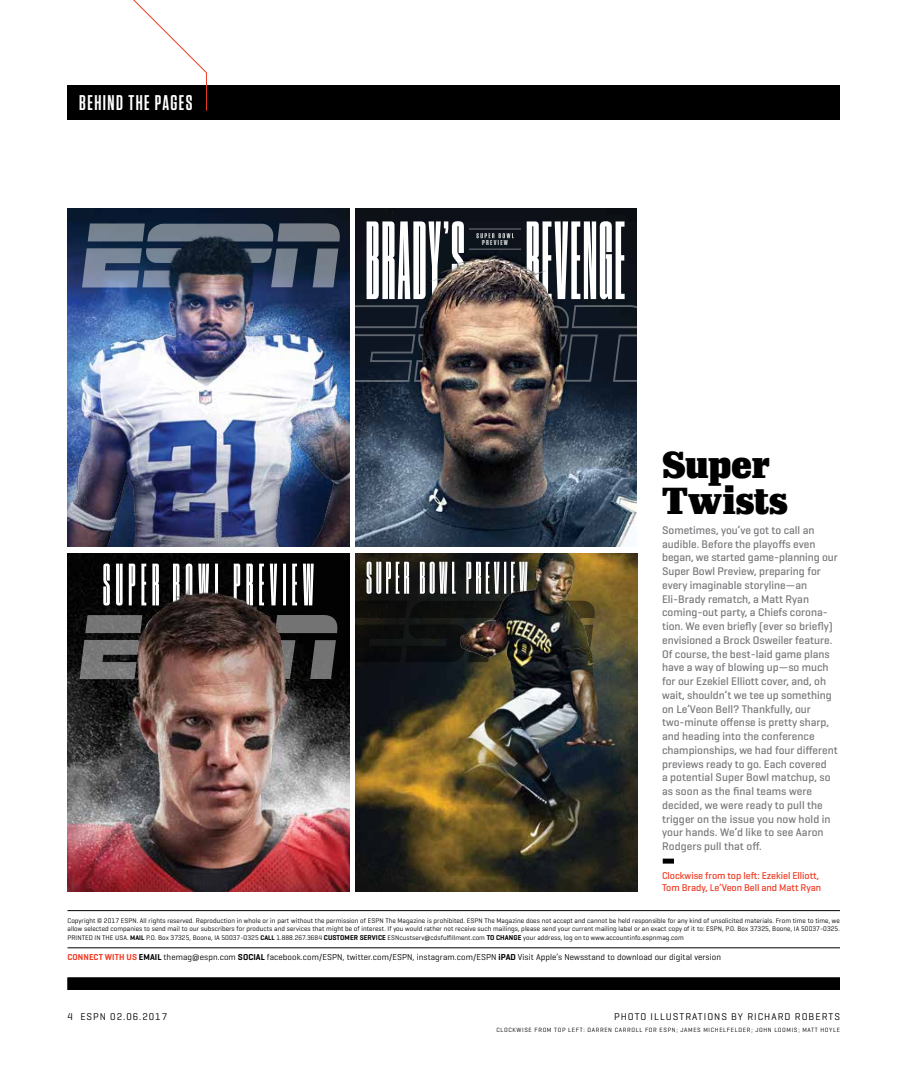
<style>
.page{position:relative;width:900px;height:1080px;background:#fff}
.page>*{position:absolute;margin:0;border:0;box-sizing:border-box;transform-origin:0 0}
.t1{font:37.5px/36.2px "A Impacto";color:#000}
.t2{font:600 21.25px "Tungsten Narrow";letter-spacing:.07em;color:#fff}
.t3{font:500 11.25px/13.8px "Geogrotesque";color:#77787b}
.t4{font:500 10px/11.9px "Geogrotesque";letter-spacing:-.005em;color:#ef3b23}
.t5{font:10px "Geogrotesque";letter-spacing:.1em;color:#000}
.t6{font:8.75px "Geogrotesque";letter-spacing:.01em;color:#000}
.t7{font:700 7.12px "Tungsten";letter-spacing:.18em;color:#c7c8ca}
.t8{font:6.88px/8.1px "Geogrotesque";letter-spacing:.01em;color:#000}
.t9{font:6.25px "Geogrotesque";letter-spacing:.1em;color:#000}
.s1{font-weight:600}
.s2{font-weight:600;font-size:7.25px}
.s3{font-weight:600;color:#ef3b23}
</style>
<div class="page">
<img style="left:355px;top:209px;width:282px;height:338px">
<img style="left:355px;top:209px;width:248px;height:211px">
<div style="left:68px;top:85px;width:772px;height:35px;background:#000"></div>
<hr style="left:68px;top:948px;width:772px;height:1px;background:#000">
<div style="left:68px;top:978px;width:772px;height:12px;background:#000"></div>
<svg style="left:133px;top:0;width:74px;height:111px"></svg>
<div style="left:663px;top:859px;width:11px;height:5px;background:#000"></div>
<hr style="left:68px;top:910px;width:772px;height:1px;background:#000">
<img style="left:355px;top:553px;width:282px;height:339px">
<svg style="left:355px;top:601px;width:96px;height:62px;background:#0e0f0e"></svg>
<svg style="left:321px;top:208px;width:29px;height:684px"></svg>
<img style="left:68px;top:553px;width:281px;height:338px">
<svg style="left:308px;top:615px;width:30px;height:65px;background:#4e4e4e"></svg>
<img style="left:68px;top:209px;width:281px;height:22px">
<img style="left:68px;top:231px;width:281px;height:316px">
<svg style="left:103px;top:564px;width:211px;height:42px"></svg>
<svg style="left:367px;top:562px;width:84px;height:32px"></svg>
<img style="left:68px;top:589px;width:240px;height:183px">
<img style="left:451px;top:553px;width:186px;height:121px">
<img style="left:82px;top:221px;width:555px;height:162px">
<h2 class="t2" style="left:79px;top:92px;width:115px">BEHIND THE PAGES</h2>
<p class="t7" style="left:482px;top:239px;width:27px">PREVIEW</p>
<h1 class="t1" style="left:662px;top:446px;width:127px">Super<br>Twists</h1>
<p class="t3" style="left:662px;top:523px;width:177px">Sometimes, you’ve got to call an audible. Before the playoffs even began, we started game-planning our Super Bowl Preview, preparing for every imaginable storyline—an Eli-Brady rematch, a Matt Ryan coming-out party, a Chiefs corona&shy;tion. We even briefly (ever so briefly) envisioned a Brock Osweiler feature.<br>Of course, the best-laid game plans have a way of blowing up—so much for our Ezekiel Elliott cover, and, oh wait, shouldn’t we tee up something on Le’Veon Bell? Thankfully, our two-minute offense is pretty sharp, and heading into the conference championships, we had four different previews ready to go. Each covered<br>a potential Super Bowl matchup, so as soon as the final teams were decided, we were ready to pull the trigger on the issue you now hold in your hands. We’d like to see Aaron Rodgers pull that off.</p>
<p class="t4" style="left:662px;top:870px;width:161px">Clockwise from top left: Ezekiel Elliott,<br>Tom Brady, Le’Veon Bell and Matt Ryan</p>
<p class="t8" style="left:68px;top:916px;width:774px">Copyright © 2017 ESPN. All rights reserved. Reproduction in whole or in part without the permission of ESPN The Magazine is prohibited. ESPN The Magazine does not accept and cannot be held responsible for any kind of unsolicited materials. From time to time, we allow selected companies to send mail to our subscribers for products and services that might be of interest. If you would rather not receive such mailings, please send your current mailing label or an exact copy of it to: ESPN, P.O. Box 37325, Boone, IA 50037-0325.</p>
<p class="t8" style="left:68px;top:933px;width:618px">PRINTED IN THE USA. <span class="s1">MAIL</span> P.O. Box 37325, Boone, IA 50037-0325 <span class="s1">CALL</span> 1.888.267.3684 <span class="s2">CUSTOMER SERVICE</span> ESNcustserv@cdsfulfillment.com <span class="s2">TO CHANGE</span> your address, log on to www.accountinfo.espnmag.com</p>
<p class="t6" style="left:68px;top:952px;width:655px"><span class="s3">CONNECT WITH US</span> <span class="s1">EMAIL</span> themag@espn.com <span class="s1">SOCIAL</span> facebook.com/ESPN, twitter.com/ESPN, instagram.com/ESPN <span class="s1">iPAD</span> Visit Apple’s Newsstand to download our digital version</p>
<p class="t5" style="left:68px;top:1010px;width:101px">4 ESPN 02.06.2017</p>
<p class="t5" style="left:614px;top:1010px;width:227px">PHOTO ILLUSTRATIONS BY RICHARD ROBERTS</p>
<p class="t9" style="left:496px;top:1026px;width:345px">CLOCKWISE FROM TOP LEFT: DARREN CARROLL FOR ESPN; JAMES MICHELFELDER; JOHN LOOMIS; MATT HOYLE</p>
</div>
